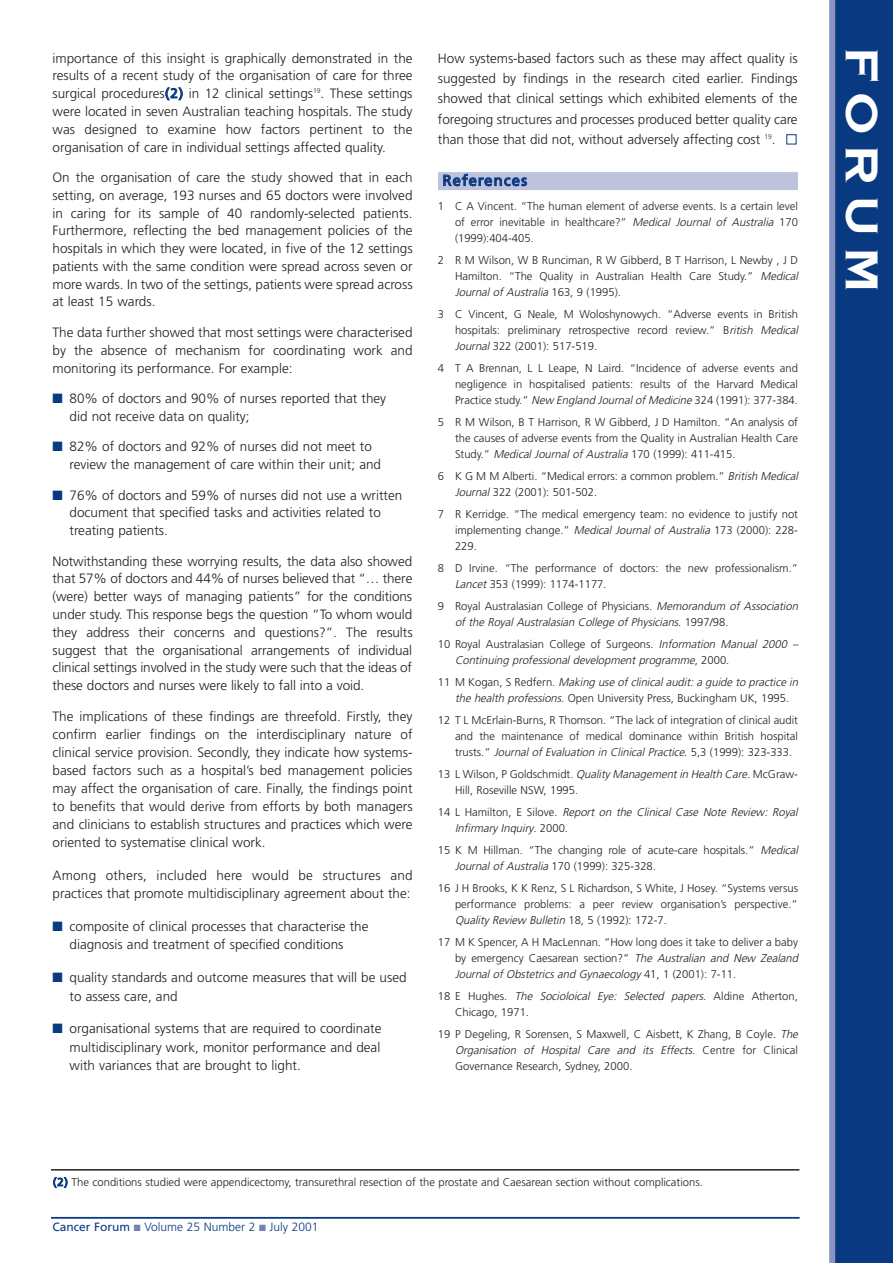
<style>
.page{position:relative;width:893px;height:1263px;background:#fff}
.page>*{position:absolute;margin:0;border:0;box-sizing:border-box;transform-origin:0 0}
.t1{font:700 39px "Copperplate Gothic";letter-spacing:.355em;color:#fff}
.t2{font:15px "Frutiger";letter-spacing:.06em;color:#083981}
.t3{font:300 13.5px/17.7px "Frutiger";color:#231f20;text-align:justify}
.t4{font:300 12px "Frutiger";color:#083981}
.t5{font:300 11.25px/15.9px "Frutiger";color:#231f20}
.t6{font:italic 300 11.25px/15.9px "Frutiger";color:#231f20}
.s1{font-weight:400;color:#083981}
.s2{color:#083981}
.s3{color:#fff}
.s4{font-style:italic}
.s5{font-style:normal}
.s6{font-weight:400}
.s7{color:#7581b2}
</style>
<div class="page">
<div style="left:832px;top:0;width:61px;height:1263px;background:#083981"></div>
<div style="left:829px;top:0;width:6px;height:1263px;background:#8b94bf"></div>
<hr style="left:51px;top:1217px;width:748px;height:1px;background:#083981">
<hr style="left:51px;top:1169px;width:748px;height:1px;background:#231f20">
<div style="left:438px;top:172px;width:360px;height:18px;background:#bec2dc"></div>
<p class="t3" style="left:53px;top:50px;width:362px">importance of this insight is graphically demonstrated in the results of a recent study of the organisation of care for three surgical procedures<span class="s1">(2)</span> in 12 clinical settings<sup>19</sup>. These settings were located in seven Australian teaching hospitals. The study was designed to examine how factors pertinent to the organisation of care in individual settings affected quality.</p>
<p class="t3" style="left:53px;top:170px;width:362px">On the organisation of care the study showed that in each setting, on average, 193 nurses and 65 doctors were involved in caring for its sample of 40 randomly-selected patients.<br>Furthermore, reflecting the bed management policies of the hospitals in which they were located, in five of the 12 settings patients with the same condition were spread across seven or more wards. In two of the settings, patients were spread across at least 15 wards.</p>
<p class="t3" style="left:53px;top:324px;width:361px">The data further showed that most settings were characterised by the absence of mechanism for coordinating work and monitoring its performance. For example:</p>
<p class="t3" style="left:70px;top:390px;width:318px;text-indent:-17px"><span class="s2">■</span> 80% of doctors and 90% of nurses reported that they did not receive data on quality;</p>
<p class="t3" style="left:70px;top:439px;width:313px;text-indent:-17px"><span class="s2">■</span> 82% of doctors and 92% of nurses did not meet to review the management of care within their unit; and</p>
<p class="t3" style="left:70px;top:487px;width:334px;text-align:left;text-indent:-17px"><span class="s2">■</span> 76% of doctors and 59% of nurses did not use a written document that specified tasks and activities related to treating patients.</p>
<p class="t3" style="left:53px;top:553px;width:362px">Notwithstanding these worrying results, the data also showed that 57% of doctors and 44% of nurses believed that “… there (were) better ways of managing patients” for the conditions under study. This response begs the question “To whom would they address their concerns and questions?”. The results suggest that the organisational arrangements of individual clinical settings involved in the study were such that the ideas of these doctors and nurses were likely to fall into a void.</p>
<p class="t3" style="left:53px;top:708px;width:362px">The implications of these findings are threefold. Firstly, they confirm earlier findings on the interdisciplinary nature of clinical service provision. Secondly, they indicate how systems&shy;based factors such as a hospital’s bed management policies may affect the organisation of care. Finally, the findings point to benefits that would derive from efforts by both managers and clinicians to establish structures and practices which were oriented to systematise clinical work.</p>
<p class="t3" style="left:53px;top:868px;width:362px">Among others, included here would be structures and practices that promote multidisciplinary agreement about the:</p>
<p class="t3" style="left:53px;top:919px;width:318px;text-align:center"><span class="s2">■</span> composite of clinical processes that characterise the diagnosis and treatment of specified conditions</p>
<p class="t3" style="left:70px;top:970px;width:339px;text-indent:-17px"><span class="s2">■</span> quality standards and outcome measures that will be used to assess care, and</p>
<p class="t3" style="left:70px;top:1021px;width:313px;text-indent:-17px"><span class="s2">■</span> organisational systems that are required to coordinate multidisciplinary work, monitor performance and deal with variances that are brought to light.</p>
<p class="t3" style="left:438px;top:49px;width:361px;line-height:20.4px">How systems-based factors such as these may affect quality is suggested by findings in the research cited earlier. Findings showed that clinical settings which exhibited elements of the foregoing structures and processes produced better quality care than those that did not, without adversely affecting cost <sup>19</sup>. <span class="s3">■</span></p>
<p class="t2" style="left:442px;top:174px;width:86px">References</p>
<p class="t5" style="left:455px;top:199px;width:344px;text-align:justify;text-indent:-17px">1 C A Vincent. “The human element of adverse events. Is a certain level of error inevitable in healthcare?” <span class="s4">Medical Journal of Australia</span> 170 (1999):404-405.</p>
<p class="t5" style="left:455px;top:253px;width:347px;text-indent:-17px">2 R M Wilson, W B Runciman, R W Gibberd, B T Harrison, L Newby , J D<br>Hamilton. “The Quality in Australian Health Care Study.” <span class="s4">Medical<br>Journal of Australia</span> 1 6 3 , 9 ( 1 9 9 5 ) .</p>
<p class="t5" style="left:455px;top:307px;width:347px;text-indent:-17px">3 C Vincent, G Neale, M Woloshynowych. “Adverse events in British hospitals: preliminary retrospective record review.” B<span class="s4">ritish Medical<br>Journal</span>322 (2001): 517-519.</p>
<p class="t5" style="left:455px;top:361px;width:345px;text-align:justify;text-indent:-17px">4 T A Brennan, L L Leape, N Laird. “Incidence of adverse events and negligence in hospitalised patients: results of the Harvard Medical Practice study.” <span class="s4">New England JournalofMedicine</span>324 (1991): 377-384.</p>
<p class="t5" style="left:455px;top:415px;width:345px;text-align:justify;text-indent:-17px">5 R M Wilson, B T Harrison, R W Gibberd, J D Hamilton. “An analysis of the causes of adverse events from the Quality in Australian Health Care Study.” <span class="s4">Medical Journal of Australia</span> 170 (1999): 411-415.</p>
<p class="t5" style="left:455px;top:469px;width:347px;text-indent:-17px">6 K G M M Alberti. “Medical errors: a common problem.” <span class="s4">British Medical<br>Journal</span> 322 (2001): 501-502.</p>
<p class="t5" style="left:455px;top:507px;width:345px;text-align:justify;text-indent:-17px">7 R Kerridge. “The medical emergency team: no evidence to justify not implementing change.” <span class="s4">Medical Journal of Australia</span> 173 (2000): 228- 229.</p>
<p class="t5" style="left:455px;top:561px;width:345px;text-indent:-17px">8 D Irvine. “The performance of doctors: the new professionalism.”<br><span class="s4">Lancet</span>353 (1999): 1174-1177.</p>
<p class="t6" style="left:455px;top:599px;width:347px;text-indent:-17px"><span class="s5">9 Royal Australasian College of Physicians.</span> Memorandum of Association of the Royal Australasian College of Physicians<span class="s5">. 1 9 9 7 / 9 8 .</span></p>
<p class="t6" style="left:455px;top:637px;width:347px;text-indent:-17px"><span class="s5">10 Royal Australasian College of Surgeons.</span> Information Manual 2000 –<br>Continuing professional development programme<span class="s5">, 2 0 0 0 .</span></p>
<p class="t6" style="left:438px;top:675px;width:364px;text-align:center"><span class="s5">1 1 M K o g a n , S R e d f e r n .</span> Making use of clinical audit: a guide to practice in the health professions.<span class="s5">Open University Press, Buckingham UK, 1995.</span></p>
<p class="t5" style="left:455px;top:713px;width:345px;text-align:justify;text-indent:-17px">12 T L McErlain-Burns, R Thomson. “The lack of integration of clinical audit and the maintenance of medical dominance within British hospital t r u sts . ” <span class="s4">Journal of Evaluation in Clinical Practice</span>. 5 , 3 ( 1 9 9 9 ) : 3 2 3 - 3 3 3 .</p>
<p class="t5" style="left:455px;top:767px;width:344px;text-indent:-17px">13 L Wilson, P Goldschmidt. <span class="s4">Quality Managementin Health Care.</span>McGraw-<br>Hill, Roseville NSW, 1995.</p>
<p class="t6" style="left:455px;top:805px;width:346px;text-indent:-17px"><span class="s5">1 4 L H a m i l t o n , E S i l o v e .</span> Report on the Clinical Case Note Review: Royal<br>Infirmary Inquiry. <span class="s5">2 0 0 0 .</span></p>
<p class="t5" style="left:455px;top:843px;width:347px;text-indent:-17px">15 K M Hillman. “The changing role of acute-care hospitals.” <span class="s4">Medical<br>Journal of Australia</span>170 (1999): 325-328.</p>
<p class="t5" style="left:455px;top:881px;width:345px;text-align:justify;text-indent:-17px">16 J H Brooks, K K Renz, S L Richardson, S White, J Hosey. “Systems versus performance problems: a peer review organisation’s perspective.” <span class="s4">Quality Review Bulletin</span> 1 8 , 5 ( 1 9 9 2 ) : 1 7 2 - 7 .</p>
<p class="t5" style="left:455px;top:935px;width:347px;text-indent:-17px">17 M K Spencer, A H MacLennan. “How long does it take to deliver a baby by emergency Caesarean section?” <span class="s4">The Australian and New Zealand<br>Journal of Obstetrics and Gynaecology</span> 4 1 , 1 ( 2 0 0 1 ) : 7 - 1 1 .</p>
<p class="t5" style="left:455px;top:989px;width:344px;text-indent:-17px">1 8 E H u g h e s . <span class="s4">The Socioloical Eye: Selected papers.</span> A l d i n e At h e rt o n ,<br>Chicago, 1971.</p>
<p class="t5" style="left:455px;top:1027px;width:347px;text-indent:-17px">19 P Degeling, R Sorensen, S Maxwell, C Aisbett, K Zhang, B Coyle. <span class="s4">The<br>Organisation of Hospital Care and its Effects.</span> C e n t r e f o r C l i n i c a l<br>Governance Research, Sydney, 2000.</p>
<p class="t5" style="left:53px;top:1175px;width:652px"><span class="s1">(2)</span> The conditions studied were appendicectomy, transurethral resection of the prostate and Caesarean section without complications.</p>
<p class="t4" style="left:53px;top:1222px;width:268px"><span class="s6">Cancer Forum</span> <span class="s7">■</span> Volume 25 Number 2 <span class="s7">■</span> July 2001</p>
<h1 class="t1" style="left:882px;top:49px;width:243px;rotate:90deg">FORUM</h1>
</div>
